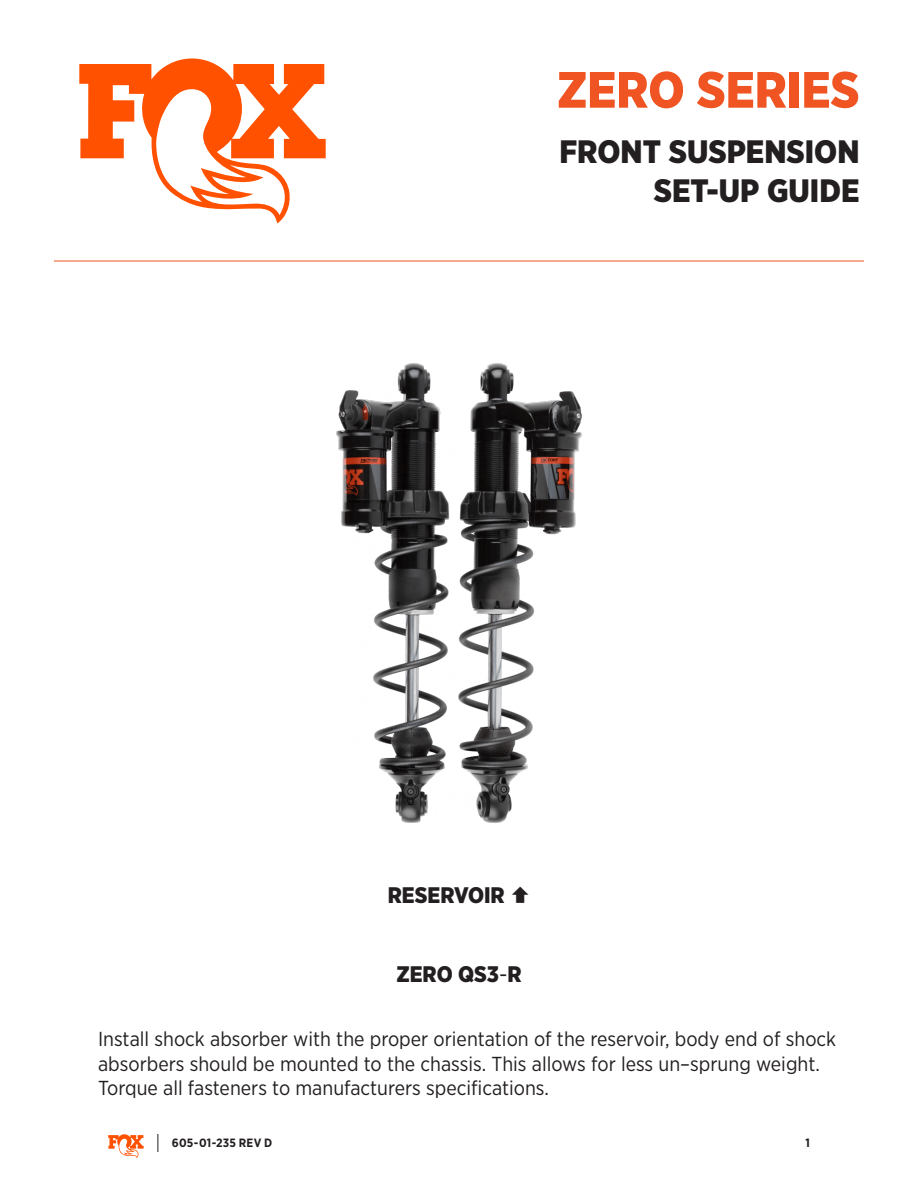
<style>
.page{position:relative;width:918px;height:1188px;background:#fff}
.page>*{position:absolute;margin:0;border:0;box-sizing:border-box;transform-origin:0 0}
.t1{font:900 51px "Gotham Narrow";color:#f05422}
.t2{font:900 32.4px/38.8px "Gotham Narrow";color:#231f20;text-align:right}
.t3{font:900 22.5px "Gotham Narrow";color:#231f20}
.t4{font:20.25px/24.3px "Gotham Narrow";color:#231f20}
.t5{font:700 12px "Gotham Narrow";letter-spacing:.015em;color:#231f20}
.s1{font-weight:400}
</style>
<div class="page">
<svg style="left:158px;top:1134px;width:1px;height:18px"></svg>
<svg style="left:108px;top:1134px;width:36px;height:24px"></svg>
<hr style="left:54px;top:261px;width:810px;height:1px;background:#f05422">
<img style="left:336px;top:363px;width:246px;height:460px">
<svg style="left:79px;top:58px;width:247px;height:165px"></svg>
<p class="t1" style="left:557px;top:56px;width:304px">ZERO SERIES</p>
<p class="t2" style="left:559px;top:132px;width:302px">FRONT SUSPENSION<br>SET-UP GUIDE</p>
<p class="t3" style="left:388px;top:880px;width:118px">RESERVOIR</p>
<p class="t3" style="left:396px;top:960px;width:127px">ZERO QS3<span class="s1">-</span>R</p>
<p class="t4" style="left:98px;top:1027px;width:740px">Install shock absorber with the proper orientation of the reservoir, body end of shock absorbers should be mounted to the chassis. This allows for less un–sprung weight.<br>Torque all fasteners to manufacturers specifications.</p>
<p class="t5" style="left:172px;top:1135px;width:102px">605-01-235 REV D</p>
<p class="t5" style="left:806px;top:1135px;width:6px">1</p>
</div>
